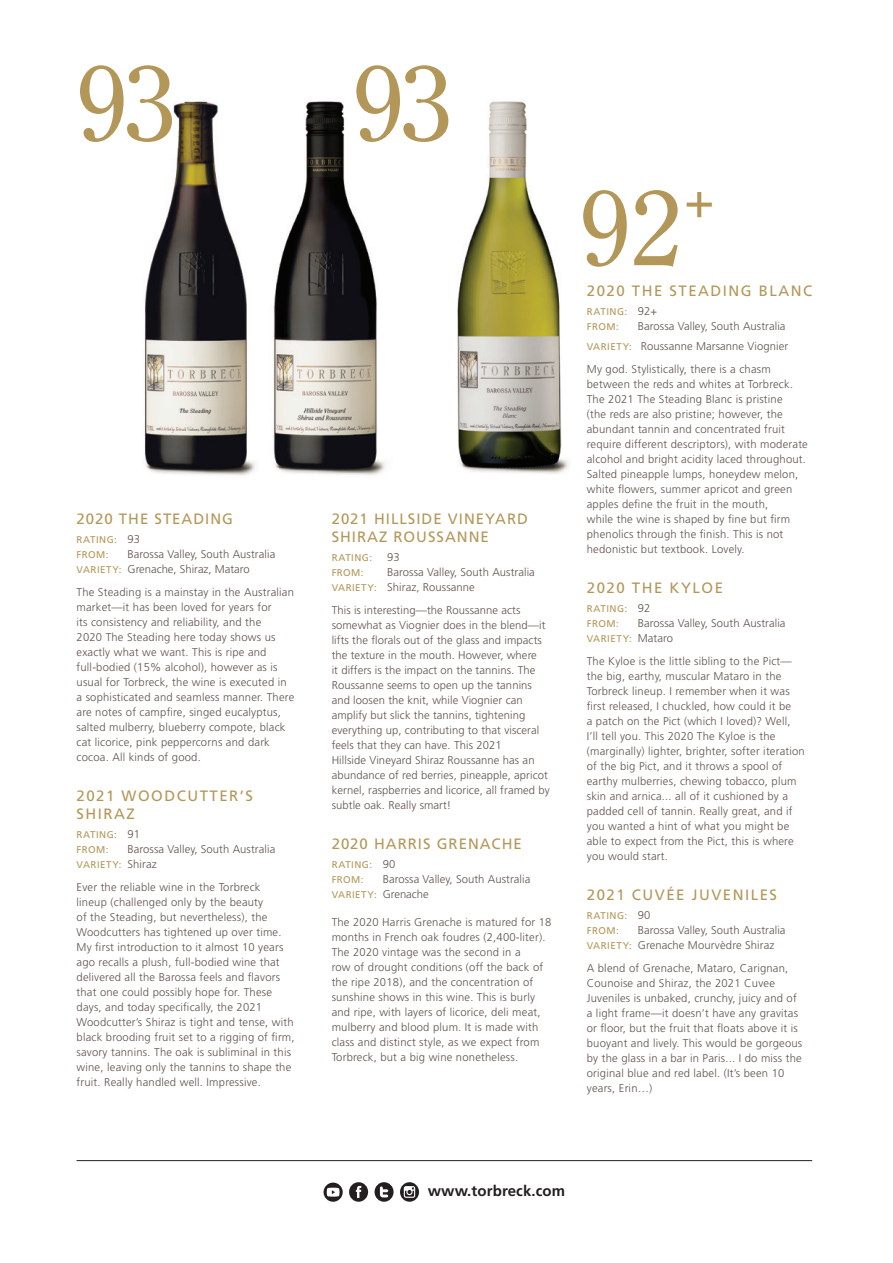
<style>
.page{position:relative;width:893px;height:1263px;background:#fff}
.page>*{position:absolute;margin:0;border:0;box-sizing:border-box;transform-origin:0 0}
.t1{font:105px "Clearface";color:#b39758}
.t2{font:700 52.5px "Clearface";color:#b39758}
.t3{font:15px/18px "Frutiger";letter-spacing:.1em;color:#b39758}
.t4{font:15px/18px "Frutiger";letter-spacing:.08em;color:#b39758}
.t5{font:700 15px "Frutiger";letter-spacing:.01em;color:#231f20}
.t6{font:300 11.25px/15px "Frutiger";letter-spacing:.02em;color:#62514b}
.t7{font:9.75px/15px "Frutiger";letter-spacing:.05em;color:#b39758}
.s1{font-weight:300;font-size:11.25px;color:#62514b}
.s2{font-weight:400;font-size:9.75px;color:#b39758}
</style>
<div class="page">
<svg style="left:349px;top:1182px;width:19px;height:20px"></svg>
<svg style="left:400px;top:1182px;width:19px;height:20px"></svg>
<svg style="left:375px;top:1182px;width:19px;height:20px"></svg>
<svg style="left:324px;top:1182px;width:19px;height:20px"></svg>
<svg style="left:327px;top:1188px;width:12px;height:8px"></svg>
<hr style="left:77px;top:1160px;width:735px;height:1px;background:#231f20">
<img style="left:144px;top:101px;width:111px;height:375px">
<img style="left:457px;top:101px;width:112px;height:373px">
<img style="left:273px;top:101px;width:112px;height:374px">
<h1 class="t1" style="left:77px;top:41px;width:102px">93</h1>
<h1 class="t1" style="left:353px;top:41px;width:102px">93</h1>
<h3 class="t4" style="left:77px;top:509px;width:158px">2020 THE STEADING</h3>
<p class="t7" style="left:77px;top:532px;width:65px">RATING: <span class="s1">93<br></span>FROM:</p>
<p class="t6" style="left:77px;top:546px;width:200px;text-indent:51px">Barossa Valley, South Australia<br><span class="s2">VARIETY:</span> Grenache, Shiraz, Mataro</p>
<p class="t6" style="left:77px;top:585px;width:219px">The Steading is a mainstay in the Australian market—it has been loved for years for<br>its consistency and reliability, and the<br>2020 The Steading here today shows us exactly what we want. This is ripe and full-bodied (15% alcohol), however as is usual for Torbreck, the wine is executed in a sophisticated and seamless manner. There are notes of campfire, singed eucalyptus, salted mulberry, blueberry compote, black cat licorice, pink peppercorns and dark cocoa. All kinds of good.</p>
<h3 class="t3" style="left:77px;top:786px;width:178px">2021 WOODCUTTER’S<br>SHIRAZ</h3>
<p class="t7" style="left:77px;top:827px;width:65px">RATING: <span class="s1">91<br></span>FROM:</p>
<p class="t6" style="left:128px;top:841px;width:149px">Barossa Valley, South Australia</p>
<p class="t7" style="left:77px;top:857px;width:82px">VARIETY: <span class="s1">Shiraz</span></p>
<p class="t6" style="left:77px;top:880px;width:220px">Ever the reliable wine in the Torbreck<br>lineup (challenged only by the beauty<br>of the Steading, but nevertheless), the Woodcutters has tightened up over time.<br>My first introduction to it almost 10 years ago recalls a plush, full-bodied wine that delivered all the Barossa feels and flavors that one could possibly hope for. These days, and today specifically, the 2021<br>Woodcutter’s Shiraz is tight and tense, with black brooding fruit set to a rigging of firm, savory tannins. The oak is subliminal in this wine, leaving only the tannins to shape the fruit. Really handled well. Impressive.</p>
<h3 class="t4" style="left:332px;top:509px;width:198px">2021 HILLSIDE VINEYARD<br>SHIRAZ ROUSSANNE</h3>
<p class="t7" style="left:332px;top:550px;width:42px">RATING:</p>
<p class="t6" style="left:387px;top:549px;width:14px">93</p>
<p class="t7" style="left:332px;top:565px;width:33px">FROM:</p>
<p class="t6" style="left:332px;top:564px;width:205px;text-indent:55px">Barossa Valley, South Australia<br><span class="s2">VARIETY:</span> Shiraz, Roussanne</p>
<p class="t6" style="left:332px;top:603px;width:220px">This is interesting—the Roussanne acts somewhat as Viognier does in the blend—it lifts the florals out of the glass and impacts the texture in the mouth. However, where<br>it differs is the impact on the tannins. The Roussanne seems to open up the tannins and loosen the knit, while Viognier can amplify but slick the tannins, tightening everything up, contributing to that visceral feels that they can have. This 2021<br>Hillside Vineyard Shiraz Roussanne has an abundance of red berries, pineapple, apricot kernel, raspberries and licorice, all framed by subtle oak. Really smart!</p>
<h3 class="t4" style="left:332px;top:834px;width:192px">2020 HARRIS GRENACHE</h3>
<p class="t7" style="left:332px;top:857px;width:65px">RATING: <span class="s1">90<br></span>FROM:</p>
<p class="t6" style="left:383px;top:871px;width:149px">Barossa Valley, South Australia</p>
<p class="t7" style="left:332px;top:887px;width:99px">VARIETY: <span class="s1">Grenache</span></p>
<p class="t6" style="left:332px;top:914px;width:221px">The 2020 Harris Grenache is matured for 18 months in French oak foudres (2,400-liter).<br>The 2020 vintage was the second in a<br>row of drought conditions (off the back of the ripe 2018), and the concentration of sunshine shows in this wine. This is burly and ripe, with layers of licorice, deli meat, mulberry and blood plum. It is made with class and distinct style, as we expect from Torbreck, but a big wine nonetheless.</p>
<h1 class="t1" style="left:580px;top:166px;width:106px">92</h1>
<h2 class="t2" style="left:683px;top:167px;width:33px">+</h2>
<h3 class="t3" style="left:587px;top:282px;width:227px">2020 THE STEADING BLANC</h3>
<p class="t7" style="left:587px;top:304px;width:72px">RATING: <span class="s1">92+<br></span>FROM:</p>
<p class="t6" style="left:587px;top:317px;width:203px;line-height:19.2px;text-align:right">Barossa Valley, South Australia<br><span class="s2">VARIETY:</span> Roussanne Marsanne Viognier</p>
<p class="t6" style="left:587px;top:362px;width:223px">My god. Stylistically, there is a chasm between the reds and whites at Torbreck.<br>The 2021 The Steading Blanc is pristine<br>(the reds are also pristine; however, the abundant tannin and concentrated fruit require different descriptors), with moderate alcohol and bright acidity laced throughout.<br>Salted pineapple lumps, honeydew melon, white flowers, summer apricot and green apples define the fruit in the mouth,<br>while the wine is shaped by fine but firm phenolics through the finish. This is not hedonistic but textbook. Lovely.</p>
<h3 class="t3" style="left:587px;top:578px;width:138px">2020 THE KYLOE</h3>
<p class="t7" style="left:587px;top:601px;width:65px">RATING: <span class="s1">92<br></span>FROM:</p>
<p class="t6" style="left:638px;top:615px;width:149px">Barossa Valley, South Australia</p>
<p class="t7" style="left:587px;top:631px;width:88px">VARIETY: <span class="s1">Mataro</span></p>
<p class="t6" style="left:587px;top:654px;width:220px">The Kyloe is the little sibling to the Pict— the big, earthy, muscular Mataro in the Torbreck lineup. I remember when it was first released, I chuckled, how could it be<br>a patch on the Pict (which I loved)? Well,<br>I’ll tell you. This 2020 The Kyloe is the (marginally) lighter, brighter, softer iteration of the big Pict, and it throws a spool of earthy mulberries, chewing tobacco, plum skin and arnica... all of it cushioned by a padded cell of tannin. Really great, and if you wanted a hint of what you might be able to expect from the Pict, this is where you would start.</p>
<h3 class="t3" style="left:587px;top:885px;width:192px">2021 CUVÉE JUVENILES</h3>
<p class="t7" style="left:587px;top:908px;width:65px">RATING: <span class="s1">90<br></span>FROM:</p>
<p class="t6" style="left:587px;top:922px;width:200px;text-indent:51px">Barossa Valley, South Australia<br><span class="s2">VARIETY:</span> Grenache Mourvèdre Shiraz</p>
<p class="t6" style="left:587px;top:961px;width:217px">A blend of Grenache, Mataro, Carignan, Counoise and Shiraz, the 2021 Cuvee Juveniles is unbaked, crunchy, juicy and of a light frame—it doesn’t have any gravitas or floor, but the fruit that floats above it is buoyant and lively. This would be gorgeous by the glass in a bar in Paris... I do miss the original blue and red label. (It’s been 10 years, Erin…)</p>
<h3 class="t5" style="left:428px;top:1182px;width:139px">www.torbreck.com</h3>
</div>
